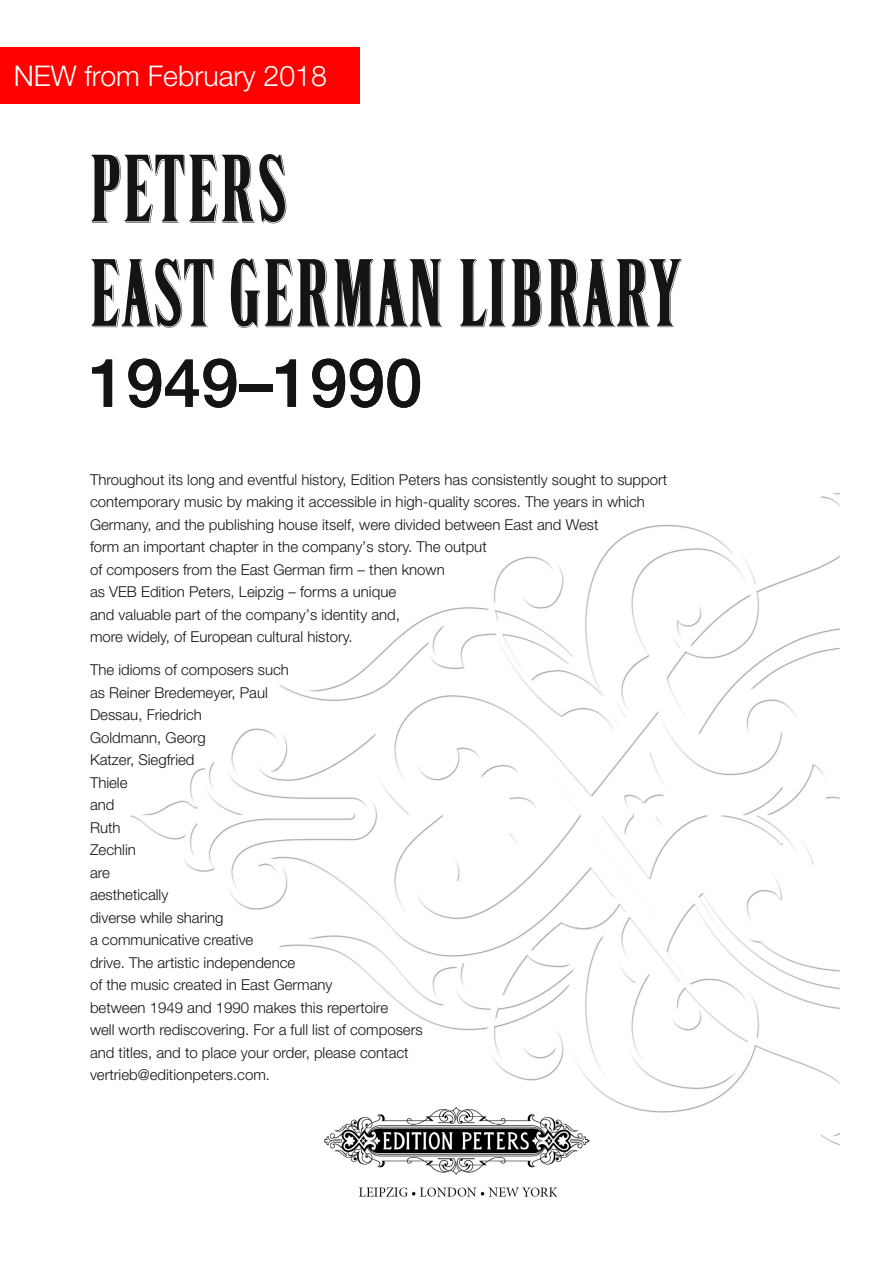
<style>
.page{position:relative;width:893px;height:1263px;background:#fff}
.page>*{position:absolute;margin:0;border:0;box-sizing:border-box;transform-origin:0 0}
.t1{font:87px/104.4px "Peters Drawn";color:#161413}
.t2{font:500 67.5px "Helvetica Neue";color:#161413}
.t3{font:300 28.5px "Helvetica Neue";color:#fff}
.t4{font:300 15px/22.5px "Helvetica Neue";color:#161413}
</style>
<div class="page">
<img style="left:11px;top:103px;width:829px;height:1094px">
<div style="left:0;top:47px;width:360px;height:56px;background:#f00"></div>
<h3 class="t3" style="left:14px;top:59px;width:315px">NEW from February 2018</h3>
<h1 class="t1" style="left:88px;top:135px;width:597px">PETERS<br>EASTGERMAN LIBRARY</h1>
<h2 class="t2" style="left:88px;top:343px;width:335px">1949–1990</h2>
<p class="t4" style="left:90px;top:468px;width:579px">Throughout its long and eventful history, Edition Peters has consistently sought to support contemporary music by making it accessible in high-quality scores. The years in which Germany, and the publishing house itself, were divided between East and West<br>form an important chapter in the company’s story. The output<br>of composers from the East German firm – then known<br>as VEB Edition Peters, Leipzig – forms a unique<br>and valuable part of the company’s identity and,<br>more widely, of European cultural history.</p>
<p class="t4" style="left:90px;top:658px;width:334px">The idioms of composers such<br>as Reiner Bredemeyer, Paul<br>Dessau, Friedrich<br>Goldmann, Georg<br>Katzer, Siegfried<br>Thiele<br>and<br>Ruth<br>Zechlin<br>are<br>aesthetically<br>diverse while sharing<br>a communicative creative<br>drive. The artistic independence<br>of the music created in East Germany<br>between 1949 and 1990 makes this repertoire<br>well worth rediscovering. For a full list of composers and titles, and to place your order, please contact vertrieb@editionpeters.com.</p>
</div>
